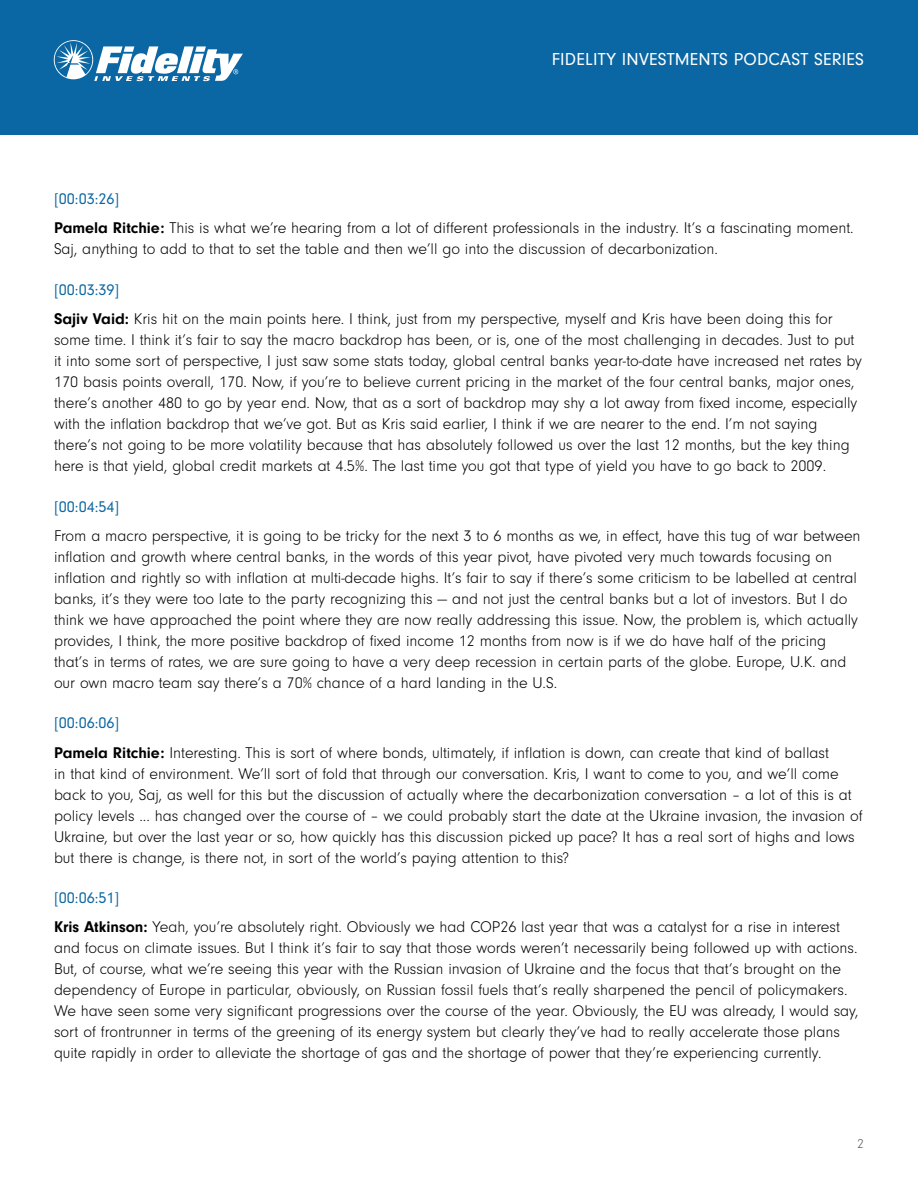
<style>
.page{position:relative;width:918px;height:1188px;background:#fff}
.page>*{position:absolute;margin:0;border:0;box-sizing:border-box;transform-origin:0 0}
.t1{font:18px "Neuzeit Gro";letter-spacing:.01em;color:#fff}
.t2{font:300 16.2px/21px "Neuzeit Gro";color:#000}
.t3{font:16.2px "Neuzeit Gro";color:#0b67a3}
.t4{font:300 13.5px "Neuzeit Gro";color:#58595b}
.s1{font-weight:400;color:#0b67a3}
.s2{font-weight:700}
</style>
<div class="page">
<div style="left:0;top:0;width:918px;height:135px;background:#0b67a3"></div>
<svg style="left:54px;top:40px;width:189px;height:41px"></svg>
<p class="t1" style="left:552px;top:49px;width:314px">FIDELITY INVESTMENTS PODCAST SERIES</p>
<p class="t2" style="left:54px;top:185px;width:801px;line-height:29.2px"><span class="s1">[00:03:26]<br></span><span class="s2">Pamela Ritchie:</span> This is what we’re hearing from a lot of different professionals in the industry. It’s a fascinating moment.</p>
<p class="t2" style="left:54px;top:239px;width:665px">Saj, anything to add to that to set the table and then we’ll go into the discussion of decarbonization.</p>
<p class="t2" style="left:54px;top:275px;width:780px;line-height:29.2px"><span class="s1">[00:03:39]<br></span><span class="s2">Sajiv Vaid:</span> Kris hit on the main points here. I think, just from my perspective, myself and Kris have been doing this for</p>
<p class="t2" style="left:54px;top:330px;width:809px">some time. I think it’s fair to say the macro backdrop has been, or is, one of the most challenging in decades. Just to put it into some sort of perspective, I just saw some stats today, global central banks year-to-date have increased net rates by 170 basis points overall, 170. Now, if you’re to believe current pricing in the market of the four central banks, major ones, there’s another 480 to go by year end. Now, that as a sort of backdrop may shy a lot away from fixed income, especially with the inflation backdrop that we’ve got. But as Kris said earlier, I think if we are nearer to the end. I’m not saying there’s not going to be more volatility because that has absolutely followed us over the last 12 months, but the key thing here is that yield, global credit markets at 4.5%. The last time you got that type of yield you have to go back to 2009.</p>
<p class="t3" style="left:54px;top:498px;width:67px">[00:04:54]</p>
<p class="t2" style="left:54px;top:525px;width:808px">From a macro perspective, it is going to be tricky for the next 3 to 6 months as we, in effect, have this tug of war between inflation and growth where central banks, in the words of this year pivot, have pivoted very much towards focusing on inflation and rightly so with inflation at multi-decade highs. It’s fair to say if there’s some criticism to be labelled at central banks, it’s they were too late to the party recognizing this — and not just the central banks but a lot of investors. But I do think we have approached the point where they are now really addressing this issue. Now, the problem is, which actually provides, I think, the more positive backdrop of fixed income 12 months from now is if we do have half of the pricing that’s in terms of rates, we are sure going to have a very deep recession in certain parts of the globe. Europe, U.K. and our own macro team say there’s a 70% chance of a hard landing in the U.S.</p>
<p class="t2" style="left:54px;top:709px;width:777px;line-height:29.2px"><span class="s1">[00:06:06]<br></span><span class="s2">Pamela Ritchie:</span> Interesting. This is sort of where bonds, ultimately, if inflation is down, can create that kind of ballast</p>
<p class="t2" style="left:54px;top:763px;width:810px">in that kind of environment. We’ll sort of fold that through our conversation. Kris, I want to come to you, and we’ll come back to you, Saj, as well for this but the discussion of actually where the decarbonization conversation – a lot of this is at policy levels ... has changed over the course of – we could probably start the date at the Ukraine invasion, the invasion of Ukraine, but over the last year or so, how quickly has this discussion picked up pace? It has a real sort of highs and lows but there is change, is there not, in sort of the world’s paying attention to this?</p>
<p class="t2" style="left:54px;top:884px;width:787px;line-height:29.2px"><span class="s1">[00:06:51]<br></span><span class="s2">Kris Atkinson:</span> Yeah, you’re absolutely right. Obviously we had COP26 last year that was a catalyst for a rise in interest</p>
<p class="t2" style="left:54px;top:938px;width:806px">and focus on climate issues. But I think it’s fair to say that those words weren’t necessarily being followed up with actions.<br>But, of course, what we’re seeing this year with the Russian invasion of Ukraine and the focus that that’s brought on the dependency of Europe in particular, obviously, on Russian fossil fuels that’s really sharpened the pencil of policymakers.<br>We have seen some very significant progressions over the course of the year. Obviously, the EU was already, I would say, sort of frontrunner in terms of the greening of its energy system but clearly they’ve had to really accelerate those plans quite rapidly in order to alleviate the shortage of gas and the shortage of power that they’re experiencing currently.</p>
<p class="t4" style="left:857px;top:1137px;width:8px">2</p>
</div>
